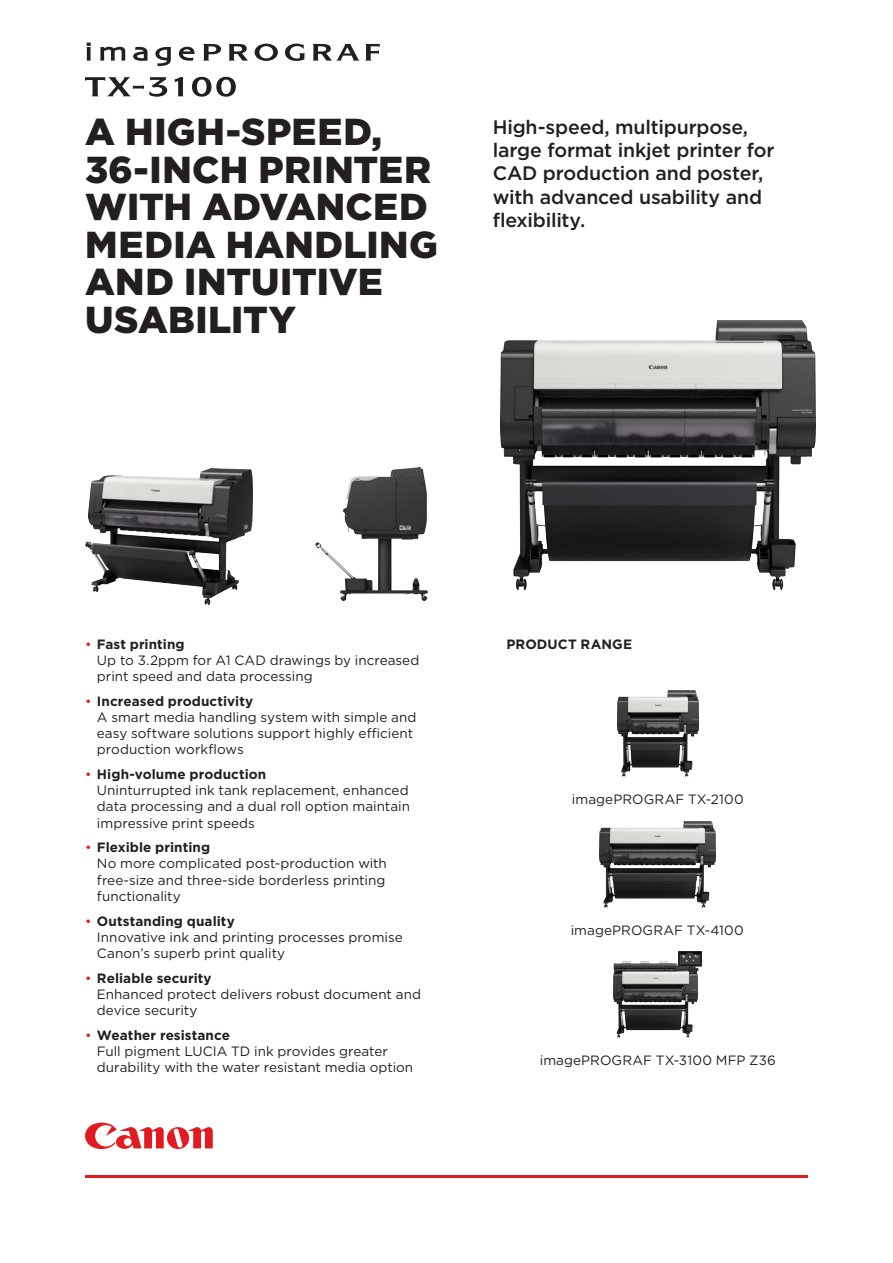
<style>
.page{position:relative;width:893px;height:1263px;background:#fff}
.page>*{position:absolute;margin:0;border:0;box-sizing:border-box;transform-origin:0 0}
.COVER_HEADER_LARGE{font:900 37.5px/37.5px "Gotham";letter-spacing:.005em;color:#231f20}
.INTRO{font:500 19.5px/23.4px "Gotham";letter-spacing:-.01em;color:#231f20}
.BODY{font:13.5px/16.2px "Gotham";color:#231f20}
.SUBHEAD{font:700 13.5px "Gotham";letter-spacing:.01em;color:#231f20}
.s1{color:#e21a21}
.s2{font-weight:700}
</style>
<div class="page">
<svg style="left:85px;top:1122px;width:128px;height:28px"></svg>
<hr style="left:85px;top:1175px;width:723px;height:3px;background:#e21a21">
<svg style="left:203px;top:44px;width:18px;height:17px"></svg>
<svg style="left:228px;top:44px;width:20px;height:17px"></svg>
<svg style="left:255px;top:44px;width:23px;height:17px"></svg>
<svg style="left:285px;top:44px;width:21px;height:17px"></svg>
<svg style="left:312px;top:44px;width:68px;height:17px"></svg>
<svg style="left:87px;top:43px;width:4px;height:18px"></svg>
<svg style="left:100px;top:47px;width:25px;height:14px"></svg>
<svg style="left:133px;top:47px;width:15px;height:14px"></svg>
<svg style="left:155px;top:47px;width:16px;height:19px"></svg>
<svg style="left:179px;top:47px;width:16px;height:14px"></svg>
<svg style="left:85px;top:77px;width:82px;height:20px"></svg>
<svg style="left:175px;top:77px;width:9px;height:19px"></svg>
<svg style="left:192px;top:77px;width:44px;height:20px"></svg>
<img style="left:617px;top:690px;width:81px;height:87px">
<img style="left:500px;top:320px;width:315px;height:269px">
<img style="left:85px;top:468px;width:168px;height:137px">
<img style="left:600px;top:821px;width:116px;height:86px">
<img style="left:614px;top:951px;width:88px;height:87px">
<img style="left:315px;top:467px;width:113px;height:134px">
<p class="COVER_HEADER_LARGE" style="left:85px;top:112px;width:354px">A HIGH-SPEED,<br>36-INCH PRINTER<br>WITH ADVANCED<br>MEDIA HANDLING<br>AND INTUITIVE<br>USABILITY</p>
<p class="INTRO" style="left:493px;top:115px;width:283px">High-speed, multipurpose, large format inkjet printer for<br>CAD production and poster, with advanced usability and flexibility.</p>
<p class="BODY" style="left:97px;top:635px;width:324px;text-indent:-12px"><span class="s1">•</span> <span class="s2">Fast printing<br></span>Up to 3.2ppm for A1 CAD drawings by increased print speed and data processing</p>
<p class="BODY" style="left:97px;top:692px;width:321px;text-indent:-12px"><span class="s1">•</span> <span class="s2">Increased productivity<br></span>A smart media handling system with simple and easy software solutions support highly efficient production workflows</p>
<p class="BODY" style="left:97px;top:766px;width:315px;text-indent:-12px"><span class="s1">•</span> <span class="s2">High-volume production<br></span>Uninturrupted ink tank replacement, enhanced data processing and a dual roll option maintain impressive print speeds</p>
<p class="BODY" style="left:97px;top:839px;width:291px;text-indent:-12px"><span class="s1">•</span> <span class="s2">Flexible printing<br></span>No more complicated post-production with free-size and three-side borderless printing functionality</p>
<p class="BODY" style="left:97px;top:912px;width:307px;text-indent:-12px"><span class="s1">•</span> <span class="s2">Outstanding quality<br></span>Innovative ink and printing processes promise<br>Canon’s superb print quality</p>
<p class="BODY" style="left:97px;top:969px;width:326px;text-indent:-12px"><span class="s1">•</span> <span class="s2">Reliable security<br></span>Enhanced protect delivers robust document and device security</p>
<p class="BODY" style="left:97px;top:1027px;width:318px;text-indent:-12px"><span class="s1">•</span> <span class="s2">Weather resistance<br></span>Full pigment LUCIA TD ink provides greater durability with the water resistant media option</p>
<p class="SUBHEAD" style="left:506px;top:635px;width:127px">PRODUCT RANGE</p>
<p class="BODY" style="left:572px;top:791px;width:173px">imagePROGRAF TX-2100</p>
<p class="BODY" style="left:571px;top:922px;width:175px">imagePROGRAF TX-4100</p>
<p class="BODY" style="left:540px;top:1052px;width:237px">imagePROGRAF TX-3100 MFP Z36</p>
</div>
